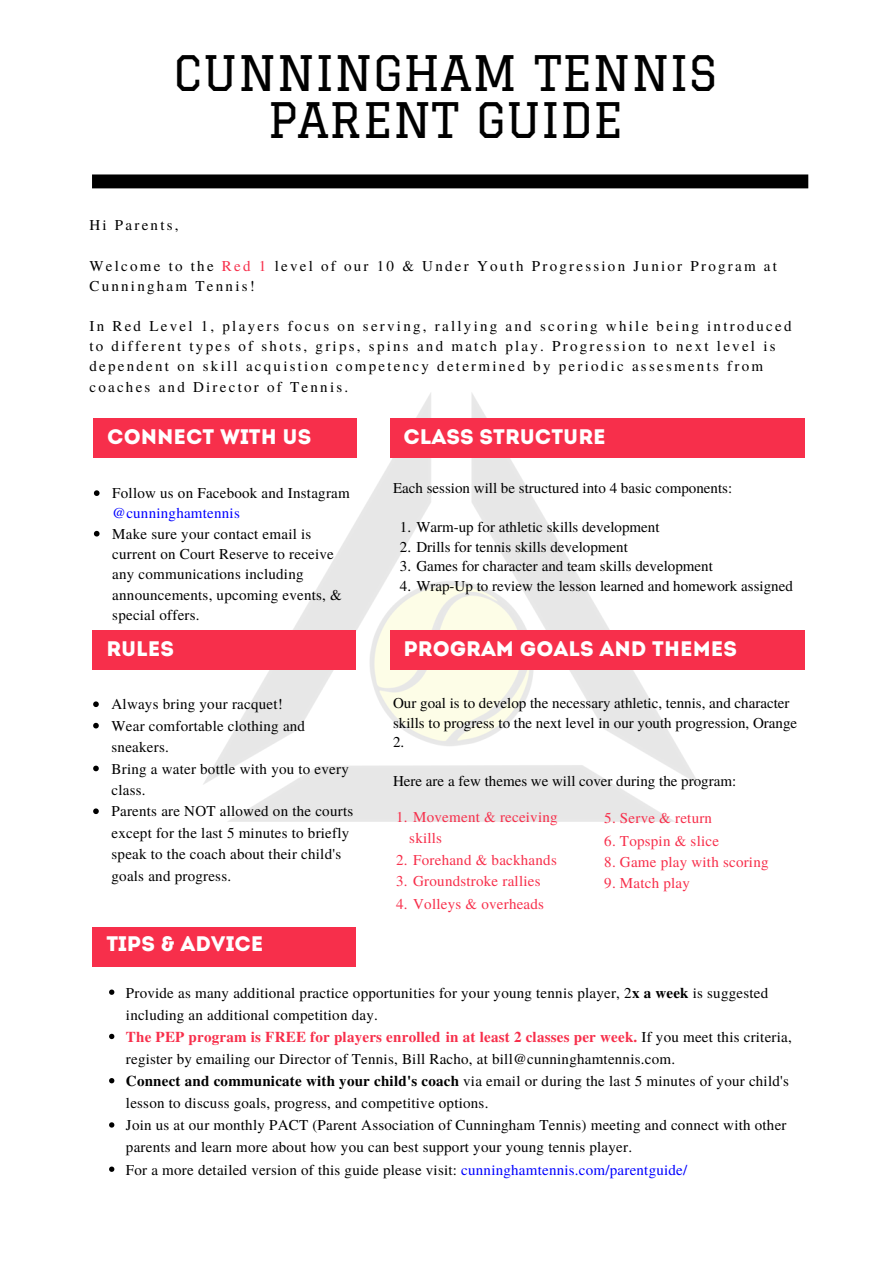
<style>
.page{position:relative;width:894px;height:1264px;background:#fff}
.page>*{position:absolute;margin:0;border:0;box-sizing:border-box;transform-origin:0 0}
.t1{font:47.85px "Graduate";color:#000}
.t2{font:21px "Intro";color:#fff}
.t3{font:15px/21.5px "Te X Gyre Termes";letter-spacing:.015em;color:#000}
.t4{font:15px/20.1px "Te X Gyre Termes";letter-spacing:.15em;color:#000}
.t5{font:15px/21.5px "Te X Gyre Termes";letter-spacing:.015em;color:#f72f4b}
.s1{color:#f72f4b}
.s2{color:#00f}
.s3{font-weight:700}
.s4{font-weight:700;color:#f72f4b}
</style>
<div class="page">
<img style="left:172px;top:393px;width:549px;height:574px">
<div style="left:92px;top:630px;width:263px;height:39px;background:#f72f4b"></div>
<svg style="left:93px;top:701px;width:6px;height:6px"></svg>
<svg style="left:93px;top:722px;width:6px;height:6px"></svg>
<svg style="left:93px;top:765px;width:6px;height:6px"></svg>
<svg style="left:93px;top:808px;width:6px;height:6px"></svg>
<div style="left:389px;top:418px;width:415px;height:40px;background:#f72f4b"></div>
<div style="left:389px;top:630px;width:415px;height:39px;background:#f72f4b"></div>
<svg style="left:92px;top:174px;width:716px;height:14px"></svg>
<svg style="left:109px;top:989px;width:5px;height:5px"></svg>
<svg style="left:109px;top:1033px;width:5px;height:6px"></svg>
<svg style="left:109px;top:1078px;width:5px;height:5px"></svg>
<svg style="left:109px;top:1122px;width:5px;height:5px"></svg>
<svg style="left:109px;top:1166px;width:5px;height:5px"></svg>
<div style="left:93px;top:418px;width:263px;height:40px;background:#f72f4b"></div>
<svg style="left:94px;top:490px;width:5px;height:6px"></svg>
<svg style="left:94px;top:531px;width:5px;height:5px"></svg>
<div style="left:92px;top:927px;width:263px;height:39px;background:#f72f4b"></div>
<p class="t1" style="left:174px;top:45px;width:545px">CUNNINGHAM TENNIS</p>
<p class="t1" style="left:267px;top:92px;width:357px">PARENT GUIDE</p>
<p class="t4" style="left:89px;top:214px;width:91px">Hi Parents,</p>
<p class="t4" style="left:89px;top:255px;width:689px">Welcome to the <span class="s1">Red 1</span> level of our 10 &amp; Under Youth Progression Junior Program at<br>Cunningham Tennis!</p>
<p class="t4" style="left:89px;top:315px;width:703px">In Red Level 1, players focus on serving, rallying and scoring while being introduced to different types of shots, grips, spins and match play. Progression to next level is dependent on skill acquistion competency determined by periodic assesments from coaches and Director of Tennis.</p>
<p class="t2" style="left:107px;top:428px;width:205px">CONNECT WITH US</p>
<p class="t3" style="left:112px;top:482px;width:239px;line-height:20.2px">Follow us on Facebook and Instagram <span class="s2">@cunninghamtennis</span></p>
<p class="t3" style="left:112px;top:523px;width:231px;line-height:20.2px">Make sure your contact email is current on Court Reserve to receive any communications including announcements, upcoming events, &amp; special offers.</p>
<p class="t2" style="left:106px;top:640px;width:69px">RULES</p>
<p class="t3" style="left:111px;top:692px;width:173px">Always bring your racquet!</p>
<p class="t3" style="left:111px;top:714px;width:195px">Wear comfortable clothing and sneakers.</p>
<p class="t3" style="left:111px;top:757px;width:239px">Bring a water bottle with you to every class.</p>
<p class="t3" style="left:111px;top:799px;width:243px">Parents are NOT allowed on the courts except for the last 5 minutes to briefly speak to the coach about their child's goals and progress.</p>
<p class="t2" style="left:106px;top:926px;width:50px">TIPS</p>
<p class="t2" style="left:106px;top:935px;width:159px">TIPS &amp; ADVICE</p>
<p class="t2" style="left:403px;top:428px;width:204px">CLASS STRUCTURE</p>
<p class="t3" style="left:393px;top:477px;width:340px">Each session will be structured into 4 basic components:</p>
<p class="t3" style="left:400px;top:516px;width:261px">1. Warm-up for athletic skills development</p>
<p class="t3" style="left:400px;top:535px;width:229px">2. Drills for tennis skills development</p>
<p class="t3" style="left:400px;top:554px;width:314px">3. Games for character and team skills development</p>
<p class="t3" style="left:400px;top:574px;width:394px">4. Wrap-Up to review the lesson learned and homework assigned</p>
<p class="t2" style="left:403px;top:640px;width:335px">PROGRAM GOALS AND THEMES</p>
<p class="t3" style="left:393px;top:692px;width:405px;line-height:19.5px">Our goal is to develop the necessary athletic, tennis, and character skills to progress to the next level in our youth progression, Orange<br>2.</p>
<p class="t3" style="left:393px;top:769px;width:344px">Here are a few themes we will cover during the program:</p>
<p class="t5" style="left:409px;top:805px;width:150px;text-indent:-13px">1. Movement &amp; receiving skills</p>
<p class="t5" style="left:396px;top:848px;width:162px">2. Forehand &amp; backhands</p>
<p class="t5" style="left:396px;top:869px;width:146px">3. Groundstroke rallies</p>
<p class="t5" style="left:396px;top:892px;width:149px">4. Volleys &amp; overheads</p>
<p class="t5" style="left:604px;top:806px;width:109px">5. Serve &amp; return</p>
<p class="t5" style="left:604px;top:829px;width:116px">6. Topspin &amp; slice</p>
<p class="t5" style="left:604px;top:850px;width:166px">8. Game play with scoring</p>
<p class="t5" style="left:604px;top:871px;width:87px">9. Match play</p>
<p class="t3" style="left:126px;top:980px;width:643px;line-height:22px">Provide as many additional practice opportunities for your young tennis player, 2<span class="s3">x a week</span> is suggested including an additional competition day.</p>
<p class="t3" style="left:126px;top:1024px;width:667px;line-height:22px"><span class="s4">The PEP program is FREE for players enrolled in at least 2 classes per week.</span> If you meet this criteria, register by emailing our Director of Tennis, Bill Racho, at bill@cunninghamtennis.com.</p>
<p class="t3" style="left:126px;top:1069px;width:664px;line-height:22px"><span class="s3">Connect and communicate with your child's coach</span> via email or during the last 5 minutes of your child's lesson to discuss goals, progress, and competitive options.</p>
<p class="t3" style="left:126px;top:1113px;width:662px;line-height:22px">Join us at our monthly PACT (Parent Association of Cunningham Tennis) meeting and connect with other parents and learn more about how you can best support your young tennis player.</p>
<p class="t3" style="left:126px;top:1157px;width:562px">For a more detailed version of this guide please visit: <span class="s2">cunninghamtennis.com/parentguide/</span></p>
</div>
